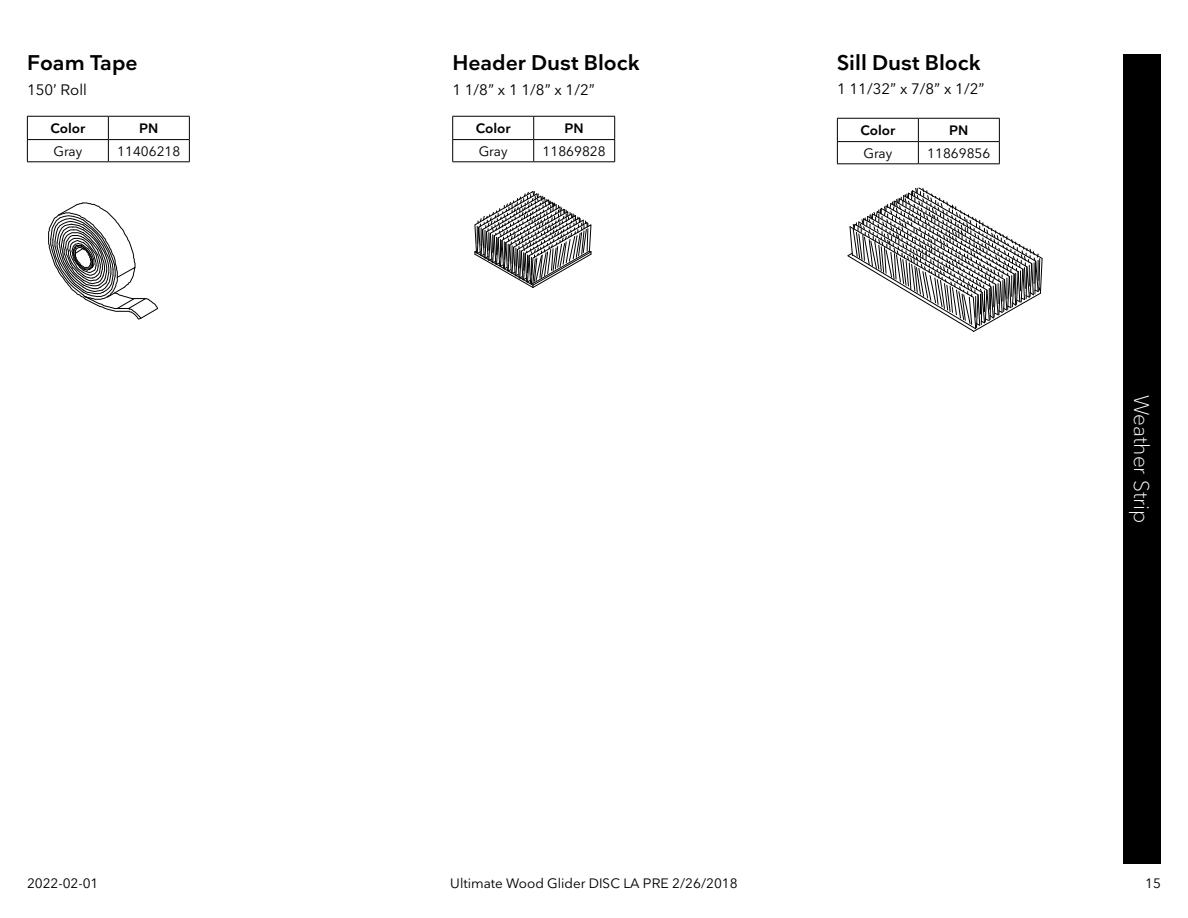
<style>
.page{position:relative;width:1188px;height:918px;background:#fff}
.page>*{position:absolute;margin:0;border:0;box-sizing:border-box;transform-origin:0 0}
.t1{font:600 21px "Nationale";color:#000101}
.t2{font:300 21px "Nationale";color:#fff}
.t3{font:15px "Nationale";color:#000}
.t4{font:13.5px "Nationale";color:#000101}
.t5{font:13.5px "Nationale";color:#000}
.t6{font:600 13.5px "Nationale";color:#000}
</style>
<div class="page">
<div style="left:1123px;top:54px;width:38px;height:810px;background:#000"></div>
<hr style="left:27px;top:116px;width:81px;height:1px;background:#000">
<hr style="left:108px;top:116px;width:82px;height:1px;background:#000">
<hr style="left:27px;top:139px;width:81px;height:1px;background:#000">
<svg style="left:27px;top:117px;width:1px;height:44px"></svg>
<hr style="left:108px;top:139px;width:82px;height:1px;background:#000">
<svg style="left:108px;top:117px;width:1px;height:44px"></svg>
<svg style="left:189px;top:117px;width:1px;height:44px"></svg>
<hr style="left:27px;top:161px;width:81px;height:1px;background:#000">
<hr style="left:108px;top:161px;width:82px;height:1px;background:#000">
<svg style="left:48px;top:202px;width:110px;height:118px"></svg>
<svg style="left:474px;top:191px;width:118px;height:97px"></svg>
<hr style="left:452px;top:116px;width:82px;height:1px;background:#000">
<hr style="left:534px;top:116px;width:81px;height:1px;background:#000">
<hr style="left:452px;top:139px;width:82px;height:1px;background:#000">
<svg style="left:452px;top:117px;width:1px;height:44px"></svg>
<hr style="left:534px;top:139px;width:81px;height:1px;background:#000">
<svg style="left:533px;top:117px;width:1px;height:44px"></svg>
<svg style="left:614px;top:117px;width:1px;height:44px"></svg>
<hr style="left:452px;top:161px;width:82px;height:1px;background:#000">
<hr style="left:534px;top:161px;width:81px;height:1px;background:#000">
<svg style="left:847px;top:187px;width:196px;height:145px"></svg>
<hr style="left:837px;top:118px;width:81px;height:1px;background:#000">
<hr style="left:918px;top:118px;width:82px;height:1px;background:#000">
<hr style="left:837px;top:141px;width:81px;height:1px;background:#000">
<svg style="left:837px;top:119px;width:1px;height:44px"></svg>
<hr style="left:918px;top:141px;width:82px;height:1px;background:#000">
<svg style="left:918px;top:119px;width:1px;height:44px"></svg>
<svg style="left:999px;top:119px;width:1px;height:44px"></svg>
<hr style="left:837px;top:163px;width:81px;height:1px;background:#000">
<hr style="left:918px;top:163px;width:82px;height:1px;background:#000">
<h1 class="t1" style="left:27px;top:49px;width:112px">Foam Tape</h1>
<p class="t3" style="left:27px;top:80px;width:61px">150’ Roll</p>
<p class="t6" style="left:50px;top:120px;width:36px">Color</p>
<p class="t6" style="left:139px;top:120px;width:21px">PN</p>
<p class="t5" style="left:53px;top:143px;width:30px">Gray</p>
<p class="t5" style="left:117px;top:143px;width:65px">11406218</p>
<h1 class="t1" style="left:452px;top:49px;width:189px">Header Dust Block</h1>
<p class="t3" style="left:452px;top:80px;width:144px">1 1/8” x 1 1/8” x 1/2”</p>
<p class="t6" style="left:476px;top:120px;width:36px">Color</p>
<p class="t6" style="left:565px;top:120px;width:21px">PN</p>
<p class="t5" style="left:479px;top:143px;width:30px">Gray</p>
<p class="t5" style="left:543px;top:143px;width:65px">11869828</p>
<h1 class="t1" style="left:837px;top:49px;width:145px">Sill Dust Block</h1>
<p class="t3" style="left:837px;top:80px;width:149px">1 11/32” x 7/8” x 1/2”</p>
<p class="t6" style="left:860px;top:122px;width:36px">Color</p>
<p class="t6" style="left:949px;top:122px;width:21px">PN</p>
<p class="t5" style="left:863px;top:145px;width:30px">Gray</p>
<p class="t5" style="left:927px;top:145px;width:65px">11869856</p>
<h1 class="t2" style="left:1155px;top:395px;width:130px;rotate:90deg">Weather Strip</h1>
<p class="t4" style="left:27px;top:874px;width:73px">2022-02-01</p>
<p class="t4" style="left:450px;top:874px;width:289px">Ultimate Wood Glider DISC LA PRE 2/26/2018</p>
<p class="t4" style="left:1145px;top:874px;width:17px">15</p>
</div>
